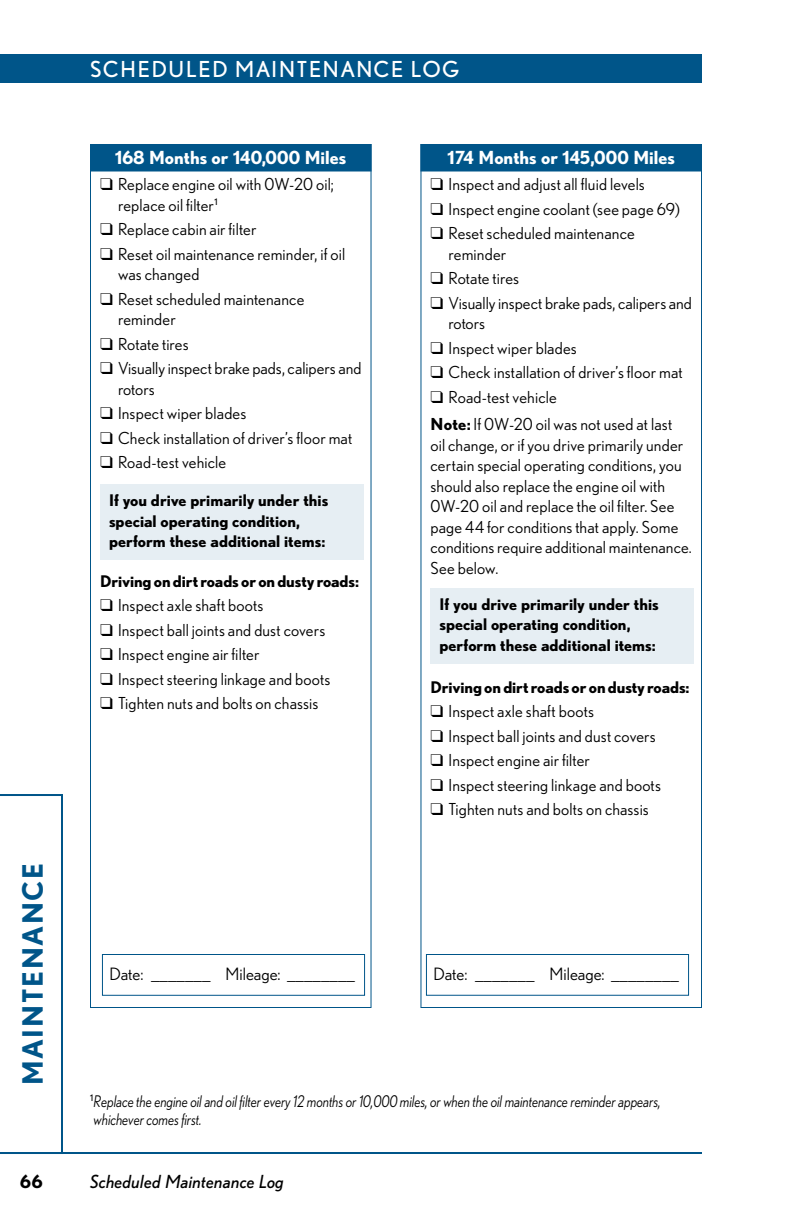
<style>
.page{position:relative;width:792px;height:1224px;background:#fff}
.page>*{position:absolute;margin:0;border:0;box-sizing:border-box;transform-origin:0 0}
.t1{font:700 28px "Nobel";letter-spacing:.06em;color:#005589}
.t2{font:22px "Nobel";letter-spacing:.085em;color:#fff}
.t3{font:700 18px "Nobel";color:#fff}
.t4{font:italic 18px "Nobel";letter-spacing:.015em;color:#000}
.t5{font:700 18px "Nobel";color:#000}
.t6{font:17px "Nobel";color:#000}
.t7{font:16.4px/20.4px "Nobel";letter-spacing:.01em;color:#000}
.t8{font:700 16px/20.4px "Nobel";color:#000}
.t9{font:italic 16px/18px "Nobel";color:#000;scale:.85 1}
.s1{font-weight:700}
</style>
<div class="page">
<svg style="left:0;top:794px;width:63px;height:358px"></svg>
<div style="left:0;top:54px;width:702px;height:29px;background:#005589"></div>
<hr style="left:0;top:1152px;width:702px;height:2px;background:#005589">
<div style="left:100px;top:484px;width:264px;height:76px;background:#e6eef3"></div>
<div style="left:90px;top:144px;width:281px;height:27px;background:#005589"></div>
<div style="left:90px;top:144px;width:282px;height:28px;border:1px solid #005589"></div>
<div style="left:430px;top:588px;width:264px;height:76px;background:#e6eef3"></div>
<div style="left:421px;top:144px;width:281px;height:27px;background:#005589"></div>
<div style="left:420px;top:144px;width:282px;height:28px;border:1px solid #005589"></div>
<div style="left:102px;top:954px;width:263px;height:42px;border:1px solid #005589"></div>
<div style="left:426px;top:954px;width:263px;height:42px;border:1px solid #005589"></div>
<h2 class="t2" style="left:90px;top:57px;width:371px">SCHEDULED MAINTENANCE LOG</h2>
<h1 class="t1" style="left:16px;top:1085px;width:224px;rotate:-90deg">Maintenance</h1>
<p class="t3" style="left:115px;top:147px;width:233px">168 Months or 140,000 Miles</p>
<p class="t7" style="left:118px;top:174px;width:217px;text-indent:-18px">❑ Replace engine oil with 0W-20 oil; replace oil filter<sup>1</sup></p>
<p class="t7" style="left:100px;top:219px;width:158px">❑ Replace cabin air filter</p>
<p class="t7" style="left:118px;top:244px;width:229px;text-indent:-18px">❑ Reset oil maintenance reminder, if oil was changed</p>
<p class="t7" style="left:118px;top:288px;width:188px;text-indent:-18px">❑ Reset scheduled maintenance reminder</p>
<p class="t7" style="left:100px;top:333px;width:90px">❑ Rotate tires</p>
<p class="t7" style="left:118px;top:358px;width:245px;text-indent:-18px">❑ Visually inspect brake pads, calipers and rotors</p>
<p class="t7" style="left:100px;top:403px;width:148px">❑ Inspect wiper blades</p>
<p class="t7" style="left:100px;top:427px;width:254px">❑ Check installation of driver’s floor mat</p>
<p class="t7" style="left:100px;top:452px;width:128px">❑ Road-test vehicle</p>
<p class="t8" style="left:109px;top:490px;width:221px">If you drive primarily under this special operating condition, perform these additional items:</p>
<p class="t8" style="left:100px;top:571px;width:261px">Driving on dirt roads or on dusty roads:</p>
<p class="t7" style="left:100px;top:595px;width:165px">❑ Inspect axle shaft boots</p>
<p class="t7" style="left:100px;top:620px;width:227px">❑ Inspect ball joints and dust covers</p>
<p class="t7" style="left:100px;top:644px;width:161px">❑ Inspect engine air filter</p>
<p class="t7" style="left:100px;top:669px;width:232px">❑ Inspect steering linkage and boots</p>
<p class="t7" style="left:100px;top:693px;width:220px">❑ Tighten nuts and bolts on chassis</p>
<p class="t3" style="left:448px;top:147px;width:229px">174 Months or 145,000 Miles</p>
<p class="t7" style="left:430px;top:174px;width:216px">❑ Inspect and adjust all fluid levels</p>
<p class="t7" style="left:430px;top:199px;width:251px">❑ Inspect engine coolant (see page 69)</p>
<p class="t7" style="left:448px;top:223px;width:188px;text-indent:-18px">❑ Reset scheduled maintenance reminder</p>
<p class="t7" style="left:430px;top:268px;width:90px">❑ Rotate tires</p>
<p class="t7" style="left:448px;top:292px;width:245px;text-indent:-18px">❑ Visually inspect brake pads, calipers and rotors</p>
<p class="t7" style="left:430px;top:337px;width:148px">❑ Inspect wiper blades</p>
<p class="t7" style="left:430px;top:362px;width:254px">❑ Check installation of driver’s floor mat</p>
<p class="t7" style="left:430px;top:383px;width:243px;line-height:27.8px">❑ Road-test vehicle<br><span class="s1">Note:</span> If 0W-20 oil was not used at last</p>
<p class="t7" style="left:430px;top:434px;width:263px">oil change, or if you drive primarily under certain special operating conditions, you should also replace the engine oil with 0W-20 oil and replace the oil filter. See page 44 for conditions that apply. Some conditions require additional maintenance.<br>See below.</p>
<p class="t8" style="left:439px;top:593px;width:221px">If you drive primarily under this special operating condition, perform these additional items:</p>
<p class="t8" style="left:430px;top:676px;width:261px">Driving on dirt roads or on dusty roads:</p>
<p class="t7" style="left:430px;top:701px;width:165px">❑ Inspect axle shaft boots</p>
<p class="t7" style="left:430px;top:725px;width:227px">❑ Inspect ball joints and dust covers</p>
<p class="t7" style="left:430px;top:750px;width:161px">❑ Inspect engine air filter</p>
<p class="t7" style="left:430px;top:774px;width:232px">❑ Inspect steering linkage and boots</p>
<p class="t7" style="left:430px;top:799px;width:220px">❑ Tighten nuts and bolts on chassis</p>
<p class="t6" style="left:109px;top:964px;width:247px">Date: _______ Mileage: ________</p>
<p class="t6" style="left:433px;top:964px;width:247px">Date: _______ Mileage: ________</p>
<p class="t9" style="left:90px;top:1092px;width:673px"><sup>1</sup>Replace the engine oil and oil filter every 12 months or 10,000 miles, or when the oil maintenance reminder appears, whichever comes first.</p>
<p class="t5" style="left:20px;top:1171px;width:24px">66</p>
<p class="t4" style="left:90px;top:1171px;width:196px">Scheduled Maintenance Log</p>
</div>
